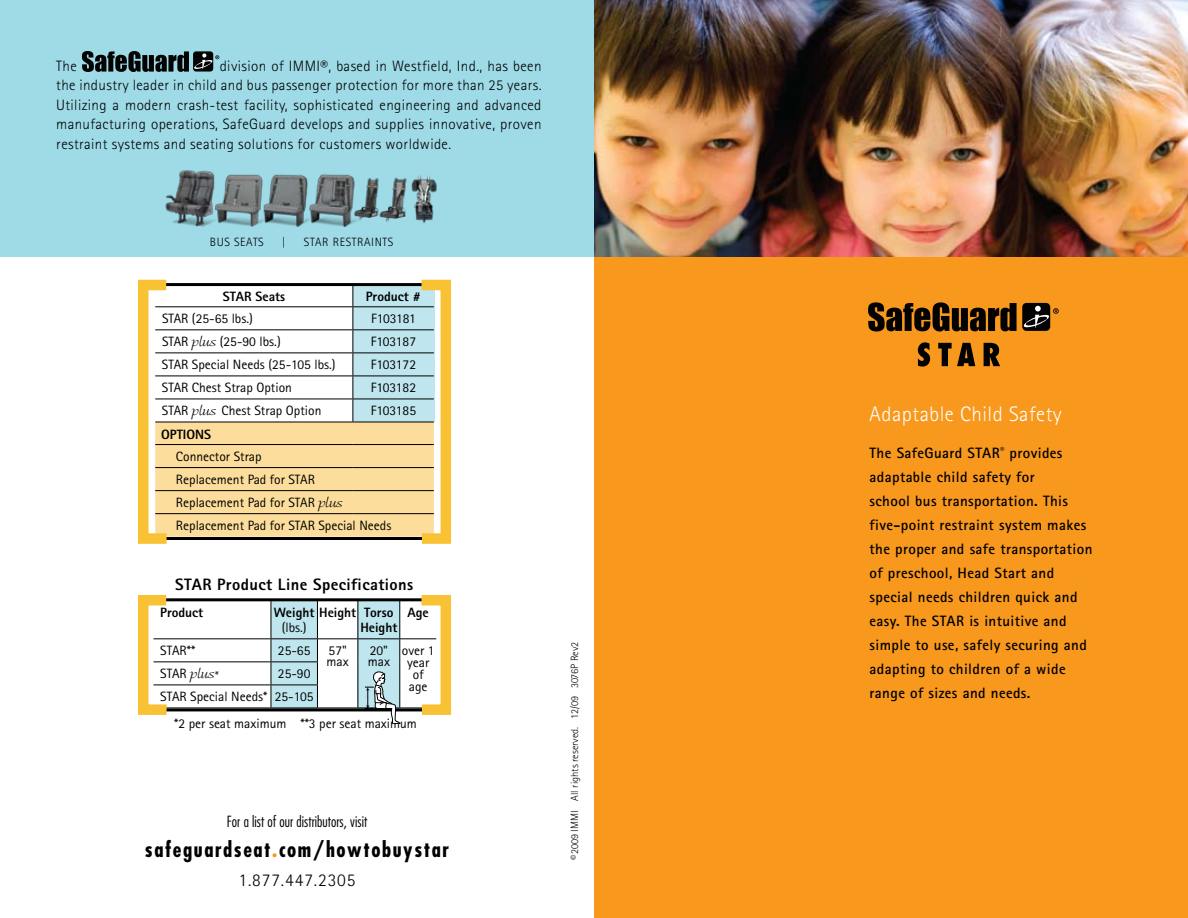
<style>
.page{position:relative;width:1188px;height:918px;background:#fff}
.page>*{position:absolute;margin:0;border:0;box-sizing:border-box;transform-origin:0 0}
.t1{font:700 condensed 21px "Futura";letter-spacing:.075em;color:#000}
.t2{font:300 21px "Rotis Sans Serif";letter-spacing:.025em;color:#fff}
.t3{font:300 18px "Rotis Sans Serif";letter-spacing:.05em;color:#000}
.t4{font:800 16.5px "Rotis Sans Serif";letter-spacing:.025em;color:#000}
.t5{font:300 15px/19.5px "Rotis Sans Serif";letter-spacing:.025em;color:#000;text-align:justify}
.t6{font:700 15px/24px "Rotis Sans Serif";letter-spacing:.025em;color:#000}
.t7{font:300 condensed 15px "Futura";letter-spacing:.005em;color:#000}
.t8{font:13.5px/23.1px "Rotis Sans Serif";color:#000}
.t9{font:800 13.5px "Rotis Sans Serif";color:#000}
.t10{font:13.5px "Rotis Sans Serif";letter-spacing:-.02em;color:#000}
.t11{font:300 12px "Rotis Sans Serif";letter-spacing:.05em;color:#000}
.t12{font:300 10.5px "Rotis Sans Serif";color:#000}
.t13{font:10.5px "Fine Hand Plain";color:#000}
.s1{font-family:"Fine Hand Plain";font-size:10.5px}
.s2{font-family:"Rotis Sans Serif";font-size:13.5px}
.s3{color:#f8981d}
</style>
<div class="page">
<svg style="left:155px;top:286px;width:279px;height:251px"></svg>
<hr style="left:155px;top:306px;width:198px;height:1px;background:#000">
<hr style="left:353px;top:306px;width:81px;height:1px;background:#000">
<hr style="left:155px;top:329px;width:198px;height:1px;background:#000">
<hr style="left:353px;top:329px;width:81px;height:1px;background:#000">
<hr style="left:155px;top:353px;width:198px;height:1px;background:#000">
<hr style="left:353px;top:353px;width:81px;height:1px;background:#000">
<hr style="left:155px;top:376px;width:198px;height:1px;background:#000">
<hr style="left:353px;top:376px;width:81px;height:1px;background:#000">
<hr style="left:155px;top:399px;width:198px;height:1px;background:#000">
<hr style="left:353px;top:399px;width:81px;height:1px;background:#000">
<hr style="left:155px;top:422px;width:198px;height:1px;background:#000">
<hr style="left:353px;top:422px;width:81px;height:1px;background:#000">
<hr style="left:155px;top:444px;width:198px;height:1px;background:#000">
<hr style="left:353px;top:444px;width:81px;height:1px;background:#000">
<hr style="left:155px;top:467px;width:198px;height:1px;background:#000">
<hr style="left:353px;top:467px;width:81px;height:1px;background:#000">
<hr style="left:155px;top:490px;width:198px;height:1px;background:#000">
<hr style="left:353px;top:490px;width:81px;height:1px;background:#000">
<hr style="left:155px;top:513px;width:198px;height:1px;background:#000">
<hr style="left:353px;top:513px;width:81px;height:1px;background:#000">
<div style="left:594px;top:0;width:594px;height:918px;background:#f8981d"></div>
<img style="left:594px;top:0;width:594px;height:256px">
<div style="left:0;top:0;width:594px;height:256px;background:#9fdbe7"></div>
<div style="left:1022px;top:303px;width:28px;height:28px;background:#020202;border-radius:4px"></div>
<svg style="left:868px;top:302px;width:149px;height:30px"></svg>
<svg style="left:1023px;top:306px;width:36px;height:22px"></svg>
<svg style="left:918px;top:342px;width:12px;height:25px"></svg>
<svg style="left:938px;top:343px;width:37px;height:23px"></svg>
<svg style="left:984px;top:343px;width:16px;height:23px"></svg>
<hr style="left:160px;top:283px;width:290px;height:3px;background:#000">
<div style="left:358px;top:600px;width:42px;height:110px;background:#bfe6ee"></div>
<div style="left:271px;top:600px;width:47px;height:110px;background:#bfe6ee"></div>
<hr style="left:160px;top:708px;width:290px;height:3px;background:#000">
<hr style="left:160px;top:598px;width:290px;height:3px;background:#000">
<hr style="left:271px;top:601px;width:1px;height:37px;background:#000">
<hr style="left:317px;top:601px;width:1px;height:37px;background:#000">
<hr style="left:358px;top:601px;width:1px;height:37px;background:#000">
<hr style="left:399px;top:601px;width:1px;height:37px;background:#000">
<hr style="left:154px;top:638px;width:117px;height:1px;background:#000">
<hr style="left:271px;top:638px;width:46px;height:1px;background:#000">
<hr style="left:317px;top:638px;width:41px;height:1px;background:#000">
<hr style="left:358px;top:638px;width:42px;height:1px;background:#000">
<hr style="left:400px;top:638px;width:36px;height:1px;background:#000">
<hr style="left:154px;top:661px;width:117px;height:1px;background:#000">
<hr style="left:271px;top:661px;width:47px;height:1px;background:#000">
<hr style="left:154px;top:685px;width:117px;height:1px;background:#000">
<hr style="left:271px;top:685px;width:47px;height:1px;background:#000">
<svg style="left:271px;top:639px;width:1px;height:69px"></svg>
<svg style="left:317px;top:639px;width:1px;height:69px"></svg>
<svg style="left:358px;top:639px;width:1px;height:69px"></svg>
<div style="left:416px;top:595px;width:35px;height:120px;border:10px solid #f9c235"></div>
<div style="left:138px;top:595px;width:34px;height:120px;border:10px solid #f9c235"></div>
<svg style="left:366px;top:639px;width:35px;height:85px"></svg>
<hr style="left:160px;top:537px;width:270px;height:3px;background:#000">
<div style="left:416px;top:280px;width:35px;height:264px;border:10px solid #f9c235"></div>
<div style="left:138px;top:280px;width:34px;height:264px;border:10px solid #f9c235"></div>
<svg style="left:82px;top:51px;width:137px;height:21px"></svg>
<img style="left:165px;top:170px;width:272px;height:57px">
<p class="t5" style="left:56px;top:56px;width:487px;text-indent:163px">division of IMMI®, based in Westfield, Ind., has been the industry leader in child and bus passenger protection for more than 25 years.<br>Utilizing a modern crash-test facility, sophisticated engineering and advanced manufacturing operations, SafeGuard develops and supplies innovative, proven restraint systems and seating solutions for customers worldwide.</p>
<p class="t5" style="left:56px;top:56px;width:22px">The</p>
<p class="t11" style="left:210px;top:235px;width:55px">BUS SEATS</p>
<p class="t11" style="left:282px;top:235px;width:5px">|</p>
<p class="t11" style="left:304px;top:235px;width:91px">STAR RESTRAINTS</p>
<p class="t9" style="left:223px;top:288px;width:64px">STAR Seats</p>
<p class="t9" style="left:366px;top:288px;width:56px">Product #</p>
<p class="t8" style="left:162px;top:307px;width:92px">STAR (25-65 lbs.)</p>
<p class="t10" style="left:371px;top:311px;width:46px">F103181</p>
<p class="t8" style="left:162px;top:330px;width:120px">STAR <span class="s1">plus</span> (25-90 lbs.)</p>
<p class="t8" style="left:371px;top:330px;width:47px">F103187</p>
<p class="t8" style="left:162px;top:353px;width:175px">STAR Special Needs (25-105 lbs.)</p>
<p class="t8" style="left:371px;top:353px;width:47px">F103172</p>
<p class="t8" style="left:162px;top:376px;width:131px">STAR Chest Strap Option</p>
<p class="t8" style="left:371px;top:376px;width:47px">F103182</p>
<p class="t8" style="left:162px;top:399px;width:161px">STAR <span class="s1">plus</span> Chest Strap Option</p>
<p class="t8" style="left:371px;top:399px;width:47px">F103185</p>
<p class="t9" style="left:161px;top:425px;width:52px">OPTIONS</p>
<p class="t8" style="left:176px;top:445px;width:217px">Connector Strap<br>Replacement Pad for STAR<br>Replacement Pad for STAR <span class="s1">plus<br></span>Replacement Pad for STAR Special Needs</p>
<p class="t4" style="left:175px;top:574px;width:240px">STAR Product Line Specifications</p>
<p class="t9" style="left:160px;top:604px;width:44px">Product</p>
<p class="t9" style="left:274px;top:604px;width:121px">Weight Height Torso</p>
<p class="t8" style="left:282px;top:616px;width:27px">(lbs.)</p>
<p class="t9" style="left:360px;top:619px;width:39px">Height</p>
<p class="t9" style="left:408px;top:604px;width:23px">Age</p>
<p class="t8" style="left:160px;top:639px;width:36px">STAR**</p>
<p class="t8" style="left:278px;top:639px;width:34px">25-65</p>
<p class="t8" style="left:327px;top:645px;width:24px;line-height:10.5px">57" max</p>
<p class="t8" style="left:368px;top:645px;width:24px;line-height:10.5px">20" max</p>
<p class="t8" style="left:402px;top:644px;width:34px;line-height:12px;text-align:center">over 1 year of age</p>
<p class="t13" style="left:160px;top:668px;width:60px"><span class="s2">STAR</span> plus*</p>
<p class="t8" style="left:160px;top:662px;width:155px;text-align:right">25-90<br>STAR Special Needs* 25-105</p>
<p class="t8" style="left:174px;top:711px;width:244px">*2 per seat maximum **3 per seat maximum</p>
<p class="t7" style="left:227px;top:813px;width:142px">For a list of our distributors, visit</p>
<h1 class="t1" style="left:145px;top:837px;width:306px">safeguardseat<span class="s3">.</span>com/howtobuystar</h1>
<h2 class="t3" style="left:239px;top:870px;width:118px">1.877.447.2305</h2>
<p class="t12" style="left:568px;top:860px;width:220px;rotate:-90deg">©2009 IMMI All rights reserved. 12/09 3076P Rev2</p>
<h1 class="t2" style="left:870px;top:402px;width:194px">Adaptable Child Safety</h1>
<p class="t6" style="left:870px;top:441px;width:224px">The SafeGuard STAR<sup>®</sup> provides adaptable child safety for<br>school bus transportation. This five-point restraint system makes the proper and safe transportation of preschool, Head Start and special needs children quick and easy. The STAR is intuitive and simple to use, safely securing and adapting to children of a wide range of sizes and needs.</p>
</div>
